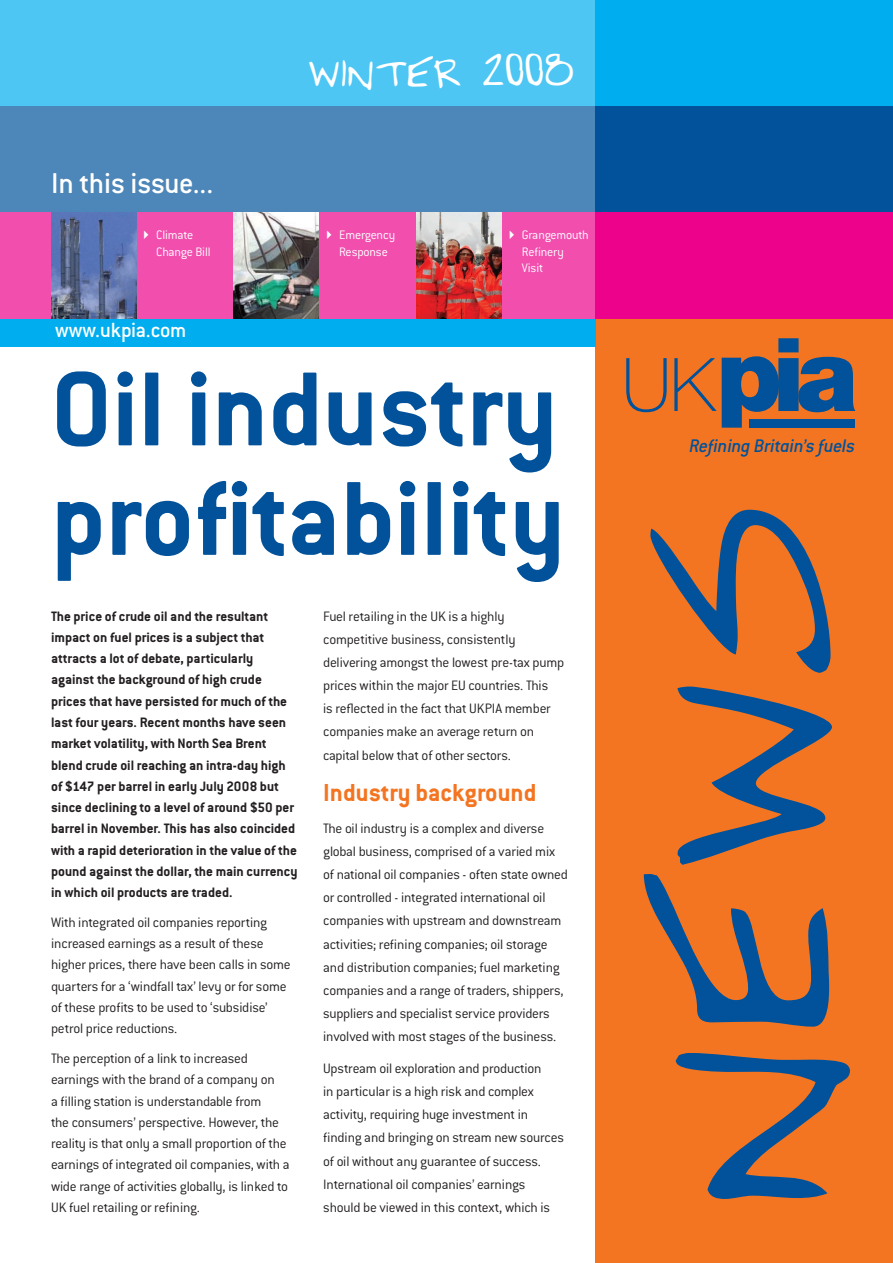
<style>
.page{position:relative;width:893px;height:1263px;background:#fff}
.page>*{position:absolute;margin:0;border:0;box-sizing:border-box;transform-origin:0 0}
.t1{font:237px "Ronalds Hand";color:#01529a}
.t2{font:700 115.5px/109.5px "Conduit ITC";color:#01529a}
.t3{font:39px "Ronalds Hand";color:#fff}
.t4{font:500 31.5px "Conduit ITC";letter-spacing:-.005em;color:#fff}
.t5{font:700 27px "Conduit ITC";color:#f47521}
.t6{font:500 22.5px "Conduit ITC";letter-spacing:-.005em;color:#fff}
.t7{font:italic 500 20.1px "Conduit ITC";letter-spacing:-.01em;color:#01529a}
.t8{font:300 15px/23.1px "Conduit ITC";letter-spacing:-.015em;color:#231f20}
.t9{font:700 15px/21.3px "Conduit ITC";color:#231f20}
.t10{font:300 13.5px/16.5px "Conduit ITC";letter-spacing:-.015em;color:#fff}
</style>
<div class="page">
<div style="left:0;top:0;width:595px;height:106px;background:#4dc6f3"></div>
<div style="left:0;top:106px;width:595px;height:107px;background:#4d86b8"></div>
<div style="left:0;top:213px;width:595px;height:106px;background:#f24eae"></div>
<div style="left:595px;top:0;width:298px;height:1263px;background:#f47521"></div>
<div style="left:595px;top:0;width:298px;height:106px;background:#00aeef"></div>
<div style="left:595px;top:106px;width:298px;height:107px;background:#01529a"></div>
<div style="left:595px;top:213px;width:298px;height:106px;background:#ed028c"></div>
<svg style="left:626px;top:358px;width:41px;height:54px"></svg>
<svg style="left:674px;top:338px;width:181px;height:90px"></svg>
<div style="left:750px;top:419px;width:105px;height:9px;background:#01529a"></div>
<div style="left:0;top:319px;width:595px;height:28px;background:#00aeef"></div>
<img style="left:51px;top:213px;width:85px;height:106px">
<img style="left:417px;top:213px;width:85px;height:106px">
<img style="left:234px;top:213px;width:85px;height:106px">
<h3 class="t4" style="left:51px;top:166px;width:164px">In this issue...</h3>
<h3 class="t3" style="left:308px;top:44px;width:266px">WINTER 2008</h3>
<p class="t10" style="left:156px;top:227px;width:56px;text-indent:-17px">✔ Climate<br>Change Bill</p>
<p class="t10" style="left:339px;top:227px;width:58px;text-indent:-17px">✔ Emergency<br>Response</p>
<p class="t10" style="left:522px;top:227px;width:68px;text-indent:-17px">✔ Grangemouth<br>Refinery<br>Visit</p>
<h3 class="t6" style="left:55px;top:318px;width:133px">www.ukpia.com</h3>
<h2 class="t2" style="left:51px;top:352px;width:516px">Oil industry profitability</h2>
<p class="t9" style="left:51px;top:605px;width:248px">The price of crude oil and the resultant impact on fuel prices is a subject that attracts a lot of debate, particularly against the background of high crude prices that have persisted for much of the last four years. Recent months have seen market volatility, with North Sea Brent blend crude oil reaching an intra-day high of $147 per barrel in early July 2008 but since declining to a level of around $50 per barrel in November. This has also coincided with a rapid deterioration in the value of the pound against the dollar, the main currency in which oil products are traded.</p>
<p class="t8" style="left:51px;top:912px;width:241px;line-height:21.3px">With integrated oil companies reporting increased earnings as a result of these higher prices, there have been calls in some quarters for a ‘windfall tax’ levy or for some of these profits to be used to ‘subsidise’ petrol price reductions.</p>
<p class="t8" style="left:51px;top:1048px;width:240px;line-height:21.3px">The perception of a link to increased earnings with the brand of a company on<br>a filling station is understandable from<br>the consumers’ perspective. However, the reality is that only a small proportion of the earnings of integrated oil companies, with a wide range of activities globally, is linked to UK fuel retailing or refining.</p>
<p class="t8" style="left:323px;top:604px;width:243px">Fuel retailing in the UK is a highly competitive business, consistently delivering amongst the lowest pre-tax pump prices within the major EU countries. This<br>is reflected in the fact that UKPIA member companies make an average return on capital below that of other sectors.</p>
<h3 class="t5" style="left:323px;top:777px;width:215px">Industry background</h3>
<p class="t8" style="left:323px;top:817px;width:246px">The oil industry is a complex and diverse global business, comprised of a varied mix of national oil companies - often state owned or controlled - integrated international oil companies with upstream and downstream activities; refining companies; oil storage and distribution companies; fuel marketing companies and a range of traders, shippers, suppliers and specialist service providers involved with most stages of the business.</p>
<p class="t8" style="left:323px;top:1057px;width:242px">Upstream oil exploration and production<br>in particular is a high risk and complex activity, requiring huge investment in finding and bringing on stream new sources of oil without any guarantee of success.<br>International oil companies’ earnings should be viewed in this context, which is</p>
<h3 class="t7" style="left:689px;top:434px;width:168px">Refining Britain’s fuels</h3>
<h1 class="t1" style="left:566px;top:1208px;width:700px;rotate:-90deg">NEWS</h1>
</div>
